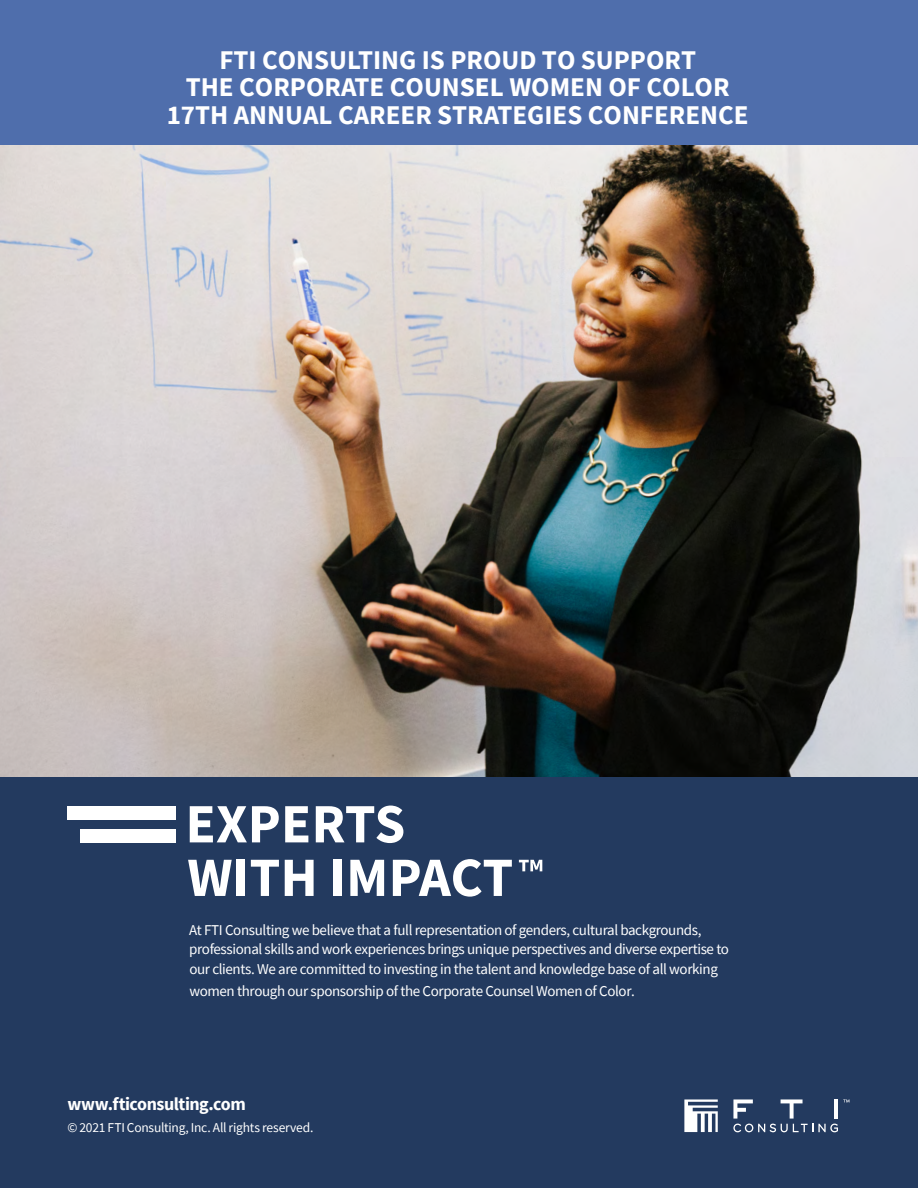
<style>
.page{position:relative;width:918px;height:1188px;background:#fff}
.page>*{position:absolute;margin:0;border:0;box-sizing:border-box;transform-origin:0 0}
.t1{font:700 27px/27.3px "Source Sans Pro";color:#fff;text-align:center}
.t2{font:700 18px "Source Sans Pro";letter-spacing:-.025em;color:#fff}
.t3{font:15px/19.5px "Source Sans Pro";letter-spacing:-.025em;color:#fff}
.t4{font:13.5px "Source Sans Pro";letter-spacing:-.02em;color:#fff}
</style>
<div class="page">
<img style="left:0;top:145px;width:918px;height:633px">
<div style="left:0;top:778px;width:918px;height:410px;background:#233a5f"></div>
<svg style="left:684px;top:1099px;width:34px;height:33px"></svg>
<svg style="left:733px;top:1099px;width:116px;height:33px"></svg>
<div style="left:67px;top:806px;width:109px;height:14px;background:#fff"></div>
<div style="left:80px;top:829px;width:96px;height:13px;background:#fff"></div>
<svg style="left:190px;top:806px;width:89px;height:36px"></svg>
<svg style="left:285px;top:806px;width:23px;height:36px"></svg>
<svg style="left:316px;top:806px;width:87px;height:37px"></svg>
<svg style="left:188px;top:860px;width:44px;height:36px"></svg>
<div style="left:237px;top:860px;width:8px;height:36px;background:#fff"></div>
<svg style="left:251px;top:860px;width:28px;height:36px"></svg>
<svg style="left:285px;top:860px;width:29px;height:36px"></svg>
<div style="left:334px;top:860px;width:8px;height:36px;background:#fff"></div>
<svg style="left:350px;top:860px;width:34px;height:36px"></svg>
<svg style="left:393px;top:859px;width:119px;height:38px"></svg>
<svg style="left:519px;top:860px;width:23px;height:11px"></svg>
<div style="left:0;top:0;width:918px;height:145px;background:#4f6eac"></div>
<h1 class="t1" style="left:167px;top:46px;width:584px">FTI CONSULTING IS PROUD TO SUPPORT<br>THE CORPORATE COUNSEL WOMEN OF COLOR<br>17TH ANNUAL CAREER STRATEGIES CONFERENCE</h1>
<p class="t3" style="left:189px;top:920px;width:541px">At FTI Consulting we believe that a full representation of genders, cultural backgrounds, professional skills and work experiences brings unique perspectives and diverse expertise to our clients. We are committed to investing in the talent and knowledge base of all working</p>
<p class="t3" style="left:189px;top:981px;width:447px">women through our sponsorship of the Corporate Counsel Women of Color.</p>
<p class="t2" style="left:67px;top:1092px;width:180px">www.fticonsulting.com</p>
<p class="t4" style="left:67px;top:1119px;width:247px">© 2021 FTI Consulting, Inc. All rights reserved.</p>
</div>
